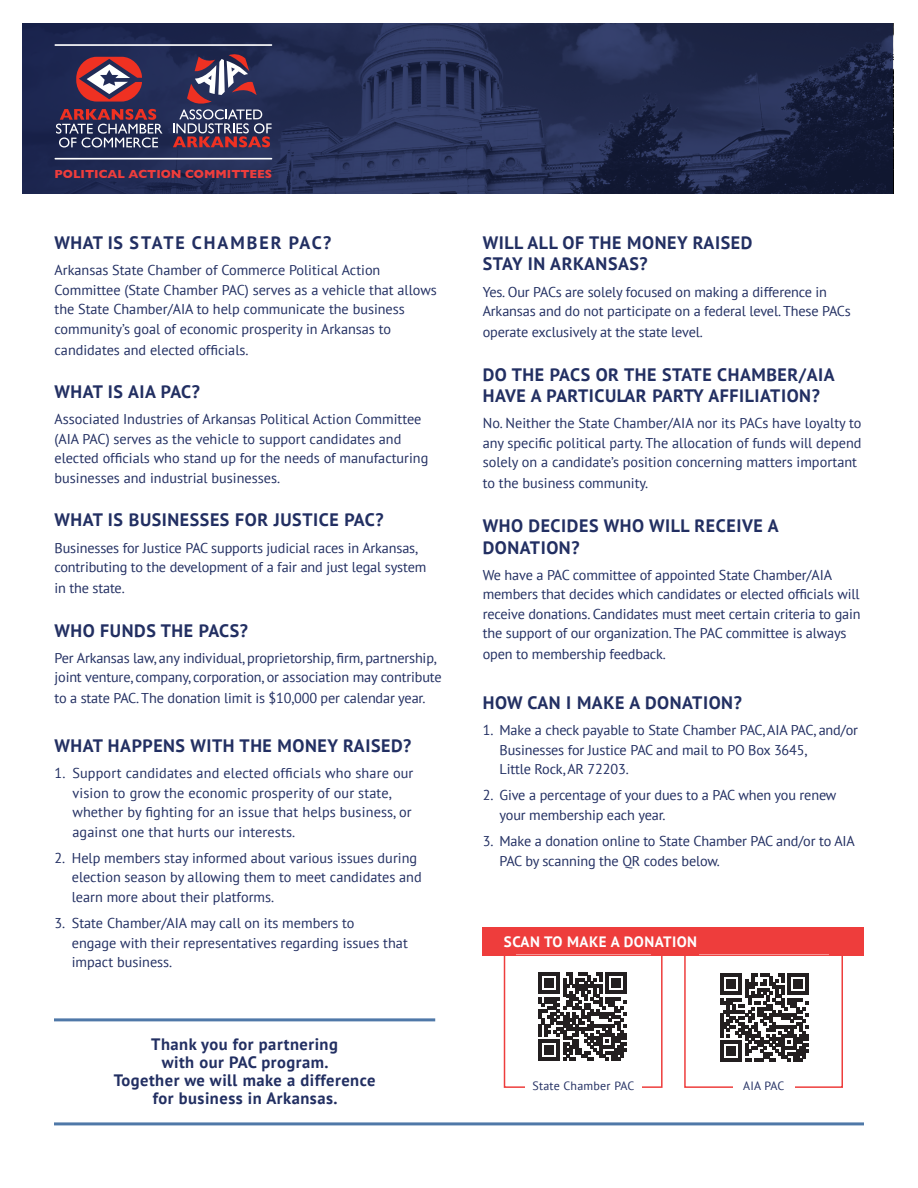
<style>
.page{position:relative;width:918px;height:1188px;background:#fff}
.page>*{position:absolute;margin:0;border:0;box-sizing:border-box;transform-origin:0 0}
.t1{font:700 18px/21.6px "PT Sans";letter-spacing:.03em;color:#222f62}
.t2{font:700 18px "PT Sans";letter-spacing:.095em;color:#222f62}
.t3{font:700 16.5px/18px "PT Sans";letter-spacing:.03em;color:#222f62;text-align:center}
.t4{font:700 15px "PT Sans";letter-spacing:.03em;color:#fff}
.t5{font:14.25px/19.5px "PT Sans";letter-spacing:-.01em;color:#222f62}
.t6{font:14.25px/19.5px "PT Sans";letter-spacing:.01em;color:#222f62}
.t7{font:700 12px "Gill Sans";color:#ee3d3c}
.t8{font:12px "PT Sans";letter-spacing:.02em;color:#222f62}
</style>
<div class="page">
<div style="left:483px;top:928px;width:381px;height:28px;background:#ee3d3c"></div>
<svg style="left:539px;top:973px;width:88px;height:88px"></svg>
<svg style="left:721px;top:974px;width:88px;height:88px"></svg>
<svg style="left:22px;top:23px;width:871px;height:171px;background:#222c51"></svg>
<svg style="left:76px;top:57px;width:66px;height:45px;background:#a0505b"></svg>
<svg style="left:56px;top:109px;width:107px;height:39px;background:#5f4c66"></svg>
<hr style="left:55px;top:44px;width:217px;height:2px;background:#fff">
<hr style="left:55px;top:158px;width:217px;height:2px;background:#fff">
<svg style="left:173px;top:53px;width:99px;height:94px;background:#5a4a66"></svg>
<hr style="left:54px;top:1122px;width:810px;height:3px;background:#4f78a8">
<hr style="left:54px;top:1018px;width:381px;height:3px;background:#4f78a8">
<div style="left:504px;top:954px;width:159px;height:134px;border:2px solid #ee3d3c"></div>
<div style="left:684px;top:954px;width:159px;height:134px;border:2px solid #ee3d3c"></div>
<div style="left:525px;top:1081px;width:116px;height:18px;background:#fff"></div>
<div style="left:733px;top:1081px;width:61px;height:18px;background:#fff"></div>
<p class="t7" style="left:55px;top:164px;width:219px">POLITICAL ACTION COMMITTEES</p>
<p class="t2" style="left:55px;top:230px;width:278px">WHAT IS STATE CHAMBER PAC?</p>
<p class="t5" style="left:55px;top:260px;width:384px">Arkansas State Chamber of Commerce Political Action Committee (State Chamber PAC) serves as a vehicle that allows the State Chamber/AIA to help communicate the business community’s goal of economic prosperity in Arkansas to</p>
<p class="t5" style="left:55px;top:339px;width:196px">candidates and elected officials.</p>
<p class="t1" style="left:55px;top:381px;width:147px">WHAT IS AIA PAC?</p>
<p class="t5" style="left:55px;top:409px;width:375px">Associated Industries of Arkansas Political Action Committee (AIA PAC) serves as the vehicle to support candidates and elected officials who stand up for the needs of manufacturing businesses and industrial businesses.</p>
<p class="t1" style="left:55px;top:509px;width:331px">WHAT IS BUSINESSES FOR JUSTICE PAC?</p>
<p class="t5" style="left:55px;top:537px;width:373px">Businesses for Justice PAC supports judicial races in Arkansas, contributing to the development of a fair and just legal system</p>
<p class="t5" style="left:55px;top:578px;width:72px">in the state.</p>
<p class="t1" style="left:55px;top:619px;width:195px">WHO FUNDS THE PACS?</p>
<p class="t5" style="left:55px;top:648px;width:389px">Per Arkansas law, any individual, proprietorship, firm, partnership, joint venture, company, corporation, or association may contribute</p>
<p class="t5" style="left:55px;top:688px;width:373px">to a state PAC. The donation limit is $10,000 per calendar year.</p>
<p class="t1" style="left:55px;top:734px;width:358px">WHAT HAPPENS WITH THE MONEY RAISED?</p>
<p class="t6" style="left:72px;top:763px;width:343px;text-indent:-18px">1. Support candidates and elected officials who share our vision to grow the economic prosperity of our state, whether by fighting for an issue that helps business, or against one that hurts our interests.</p>
<p class="t5" style="left:72px;top:848px;width:351px;text-indent:-17px">2. Help members stay informed about various issues during election season by allowing them to meet candidates and learn more about their platforms.</p>
<p class="t5" style="left:72px;top:913px;width:338px;text-indent:-17px">3. State Chamber/AIA may call on its members to<br>engage with their representatives regarding issues that impact business.</p>
<p class="t3" style="left:114px;top:1035px;width:263px">Thank you for partnering<br>with our PAC program.<br>Together we will make a difference for business in Arkansas.</p>
<p class="t1" style="left:483px;top:231px;width:271px">WILL ALL OF THE MONEY RAISED<br>STAY IN ARKANSAS?</p>
<p class="t5" style="left:483px;top:282px;width:369px">Yes. Our PACs are solely focused on making a difference in<br>Arkansas and do not participate on a federal level. These PACs</p>
<p class="t5" style="left:483px;top:322px;width:222px">operate exclusively at the state level.</p>
<p class="t1" style="left:483px;top:363px;width:354px">DO THE PACS OR THE STATE CHAMBER/AIA<br>HAVE A PARTICULAR PARTY AFFILIATION?</p>
<p class="t5" style="left:483px;top:413px;width:380px;text-align:justify">No. Neither the State Chamber/AIA nor its PACs have loyalty to any specific political party. The allocation of funds will depend solely on a candidate’s position concerning matters important</p>
<p class="t5" style="left:483px;top:473px;width:167px">to the business community.</p>
<p class="t1" style="left:483px;top:514px;width:297px">WHO DECIDES WHO WILL RECEIVE A<br>DONATION?</p>
<p class="t5" style="left:483px;top:565px;width:379px">We have a PAC committee of appointed State Chamber/AIA members that decides which candidates or elected officials will receive donations. Candidates must meet certain criteria to gain the support of our organization. The PAC committee is always</p>
<p class="t5" style="left:483px;top:644px;width:185px">open to membership feedback.</p>
<p class="t1" style="left:483px;top:691px;width:261px">HOW CAN I MAKE A DONATION?</p>
<p class="t5" style="left:500px;top:720px;width:360px;text-indent:-17px">1. Make a check payable to State Chamber PAC, AIA PAC, and/or<br>Businesses for Justice PAC and mail to PO Box 3645,<br>Little Rock, AR 72203.</p>
<p class="t5" style="left:500px;top:785px;width:338px;text-indent:-17px">2. Give a percentage of your dues to a PAC when you renew your membership each year.</p>
<p class="t5" style="left:500px;top:831px;width:357px;text-indent:-17px">3. Make a donation online to State Chamber PAC and/or to AIA<br>PAC by scanning the QR codes below.</p>
<p class="t4" style="left:504px;top:932px;width:195px">SCAN TO MAKE A DONATION</p>
<p class="t8" style="left:532px;top:1078px;width:103px">State Chamber PAC</p>
<p class="t8" style="left:743px;top:1078px;width:43px">AIA PAC</p>
</div>
